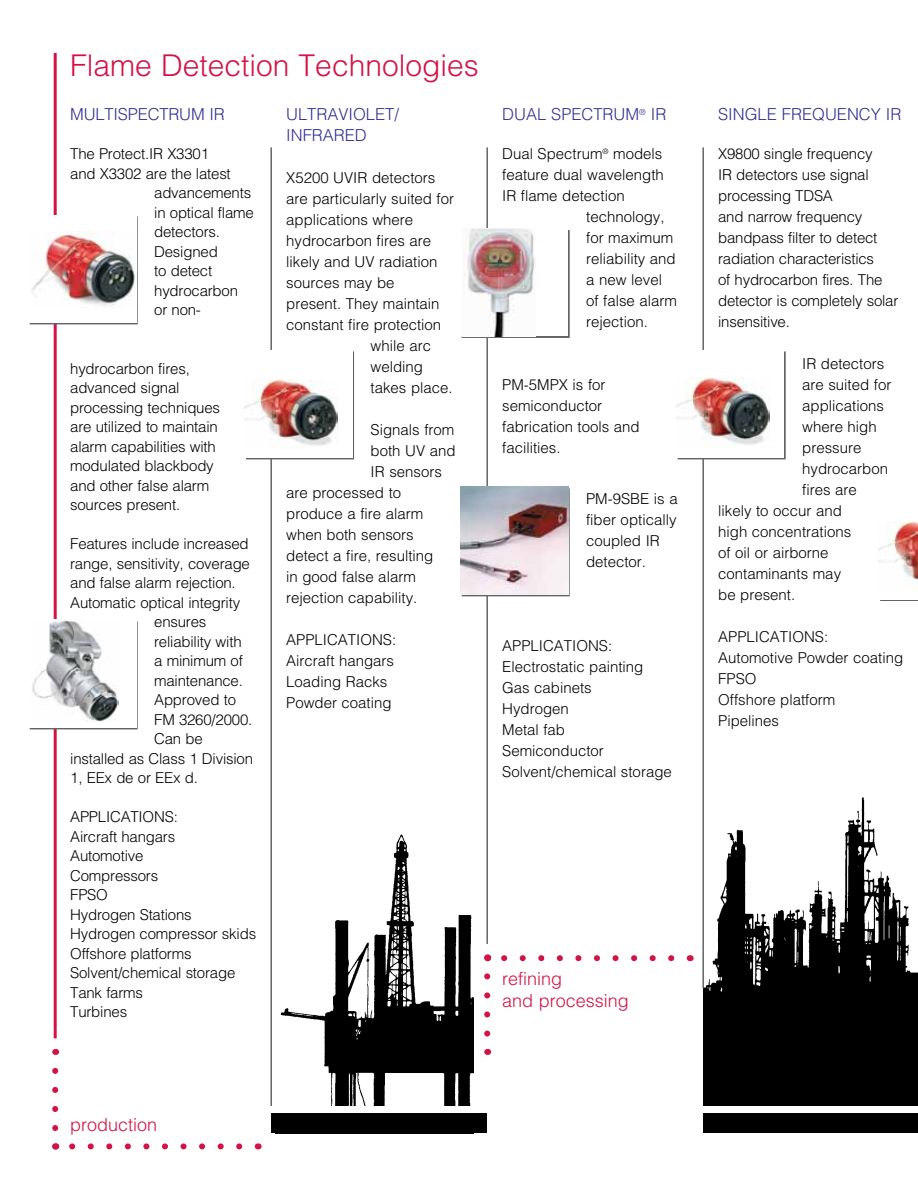
<style>
.page{position:relative;width:918px;height:1188px;background:#fff}
.page>*{position:absolute;margin:0;border:0;box-sizing:border-box;transform-origin:0 0}
.t1{font:300 30px "Helvetica LT Std";color:#d31245}
.t2{font:300 18px/21.6px "Helvetica LT Std";color:#d31245}
.t3{font:300 16.5px/21px "Helvetica LT Std";color:#333092}
.t4{font:300 15px/21px "Helvetica LT Std";color:#000}
</style>
<div class="page">
<img style="left:280px;top:834px;width:194px;height:272px">
<div style="left:271px;top:1106px;width:216px;height:27px;background:#000"></div>
<div style="left:385px;top:1073px;width:58px;height:36px;background:#fff"></div>
<svg style="left:501px;top:955px;width:170px;height:6px"></svg>
<svg style="left:484px;top:976px;width:6px;height:61px"></svg>
<hr style="left:486px;top:147px;width:2px;height:797px;background:#636466">
<hr style="left:54px;top:53px;width:3px;height:985px;background:#d31245">
<svg style="left:30px;top:216px;width:108px;height:108px"></svg>
<div style="left:28px;top:215px;width:108px;height:108px;background:#fff"></div>
<img style="left:31px;top:232px;width:104px;height:76px">
<svg style="left:52px;top:1071px;width:6px;height:60px"></svg>
<svg style="left:69px;top:1143px;width:170px;height:6px"></svg>
<svg style="left:30px;top:621px;width:108px;height:108px"></svg>
<div style="left:28px;top:620px;width:108px;height:108px;background:#fff"></div>
<img style="left:32px;top:620px;width:87px;height:102px">
<svg style="left:462px;top:488px;width:108px;height:108px"></svg>
<img style="left:460px;top:486px;width:108px;height:108px">
<img style="left:703px;top:797px;width:214px;height:336px">
<svg style="left:462px;top:230px;width:108px;height:108px"></svg>
<div style="left:460px;top:228px;width:108px;height:108px;background:#fff"></div>
<img style="left:464px;top:228px;width:72px;height:108px">
<hr style="left:270px;top:147px;width:2px;height:966px;background:#636466">
<div style="left:245px;top:350px;width:108px;height:108px;background:#fff"></div>
<img style="left:245px;top:380px;width:92px;height:66px">
<hr style="left:917px;top:147px;width:1px;height:986px;background:#636466">
<hr style="left:702px;top:147px;width:2px;height:841px;background:#636466">
<svg style="left:678px;top:351px;width:108px;height:108px"></svg>
<div style="left:676px;top:350px;width:108px;height:108px;background:#fff"></div>
<img style="left:676px;top:378px;width:93px;height:67px">
<div style="left:879px;top:492px;width:39px;height:108px;background:#fff"></div>
<img style="left:879px;top:521px;width:39px;height:61px">
<div style="left:269px;top:1106px;width:649px;height:7px;background:#fff"></div>
<h1 class="t1" style="left:70px;top:47px;width:410px">Flame Detection Technologies</h1>
<p class="t3" style="left:70px;top:104px;width:69px">MULTISPECTR</p>
<p class="t3" style="left:179px;top:104px;width:38px">UM IR</p>
<p class="t4" style="left:70px;top:143px;width:140px">The Protect.IR X3301</p>
<p class="t4" style="left:70px;top:163px;width:162px">and X3302 are the latest</p>
<p class="t4" style="left:154px;top:182px;width:99px">advancements</p>
<p class="t4" style="left:154px;top:202px;width:101px">in optical flame</p>
<p class="t4" style="left:154px;top:221px;width:67px">detectors.</p>
<p class="t4" style="left:154px;top:241px;width:65px">Designed</p>
<p class="t4" style="left:154px;top:260px;width:60px">to detect</p>
<p class="t4" style="left:154px;top:280px;width:85px">hydrocarbon</p>
<p class="t4" style="left:154px;top:299px;width:48px">or non-</p>
<p class="t4" style="left:70px;top:359px;width:151px;line-height:19.5px">hydrocarbon fires, advanced signal processing techniques are utilized to maintain alarm capabilities with modulated blackbody and other false alarm sources present.</p>
<p class="t4" style="left:70px;top:533px;width:180px">Features include increased</p>
<p class="t4" style="left:70px;top:553px;width:181px">range, sensitivity, coverage</p>
<p class="t4" style="left:70px;top:572px;width:167px">and false alarm rejection.</p>
<p class="t4" style="left:70px;top:592px;width:171px">Automatic optical integrity</p>
<p class="t4" style="left:154px;top:611px;width:54px">ensures</p>
<p class="t4" style="left:154px;top:631px;width:89px">reliability with</p>
<p class="t4" style="left:154px;top:650px;width:90px">a minimum of</p>
<p class="t4" style="left:154px;top:670px;width:90px">maintenance.</p>
<p class="t4" style="left:154px;top:689px;width:83px">Approved to</p>
<p class="t4" style="left:154px;top:709px;width:100px">FM 3260/2000.</p>
<p class="t4" style="left:154px;top:728px;width:50px">Can be</p>
<p class="t4" style="left:70px;top:748px;width:184px">installed as Class 1 Division</p>
<p class="t4" style="left:70px;top:767px;width:129px">1, EEx de or EEx d.</p>
<p class="t4" style="left:70px;top:807px;width:188px;line-height:19.5px">Applications:<br>Aircraft hangars<br>Automotive<br>Compressors<br>FPSO<br>Hydrogen Stations<br>Hydrogen compressor skids<br>Offshore platforms<br>Solvent/chemical storage<br>Tank farms<br>Turbines</p>
<p class="t3" style="left:286px;top:104px;width:114px">Ultraviolet/ infrared</p>
<p class="t4" style="left:286px;top:167px;width:67px">X5200 UVIR</p>
<p class="t4" style="left:372px;top:167px;width:65px">detectors</p>
<p class="t4" style="left:286px;top:188px;width:169px">are particularly suited for</p>
<p class="t4" style="left:286px;top:209px;width:129px">applications where</p>
<p class="t4" style="left:286px;top:230px;width:147px">hydrocarbon fires are</p>
<p class="t4" style="left:286px;top:251px;width:153px">likely and UV radiation</p>
<p class="t4" style="left:286px;top:272px;width:110px">sources may be</p>
<p class="t4" style="left:286px;top:293px;width:155px">present. They maintain</p>
<p class="t4" style="left:286px;top:314px;width:157px">constant fire protection</p>
<p class="t4" style="left:371px;top:335px;width:62px">while arc</p>
<p class="t4" style="left:371px;top:356px;width:54px">welding</p>
<p class="t4" style="left:371px;top:377px;width:84px">takes place.</p>
<p class="t4" style="left:371px;top:419px;width:85px">Signals from</p>
<p class="t4" style="left:371px;top:440px;width:87px">both UV and</p>
<p class="t4" style="left:371px;top:461px;width:73px">IR sensors</p>
<p class="t4" style="left:286px;top:482px;width:117px">are processed to</p>
<p class="t4" style="left:286px;top:503px;width:139px">produce a fire alarm</p>
<p class="t4" style="left:286px;top:524px;width:129px">when both sensors</p>
<p class="t4" style="left:286px;top:545px;width:149px">detect a fire, resulting</p>
<p class="t4" style="left:286px;top:566px;width:131px">in good false alarm</p>
<p class="t4" style="left:286px;top:587px;width:133px">rejection capability.</p>
<p class="t4" style="left:286px;top:629px;width:112px">Applications:<br>Aircraft hangars<br>Loading Racks<br>Powder coating</p>
<p class="t3" style="left:502px;top:104px;width:157px">Dual Spectru m<sup>®</sup> IR</p>
<p class="t4" style="left:502px;top:143px;width:162px">Dual Spectrum<sup>®</sup> models</p>
<p class="t4" style="left:502px;top:164px;width:163px">feature dual wavelength</p>
<p class="t4" style="left:502px;top:185px;width:124px">IR flame detection</p>
<p class="t4" style="left:586px;top:206px;width:80px">technology,</p>
<p class="t4" style="left:586px;top:227px;width:89px">for maximum</p>
<p class="t4" style="left:586px;top:248px;width:91px">reliability and</p>
<p class="t4" style="left:586px;top:269px;width:77px">a new level</p>
<p class="t4" style="left:586px;top:290px;width:92px">of false alarm</p>
<p class="t4" style="left:586px;top:311px;width:63px">rejection.</p>
<p class="t4" style="left:502px;top:374px;width:139px">PM-5MPX is for semiconductor fabrication tools and facilities.</p>
<p class="t4" style="left:586px;top:488px;width:93px">PM-9SBE is a fiber optically coupled IR detector.</p>
<p class="t4" style="left:502px;top:635px;width:171px">Applications:<br>Electrostatic painting<br>Gas cabinets<br>Hydrogen<br>M etal fab<br>Semiconductor<br>Solvent/chemical storage</p>
<p class="t2" style="left:502px;top:968px;width:128px">refining<br>and processing</p>
<p class="t2" style="left:70px;top:1114px;width:89px">production</p>
<p class="t3" style="left:718px;top:104px;width:176px">Sing le frequ ency IR</p>
<p class="t4" style="left:718px;top:143px;width:182px">X9800 single frequency<br>IR detectors use signal processing TDSA<br>and narrow frequency bandpass filter to detect radiation characteristics<br>of hydrocarbon fires. The detector is completely solar insensitive.</p>
<p class="t4" style="left:802px;top:353px;width:84px">IR detectors</p>
<p class="t4" style="left:802px;top:374px;width:91px">are suited for</p>
<p class="t4" style="left:802px;top:395px;width:83px">applications</p>
<p class="t4" style="left:802px;top:416px;width:76px">where high</p>
<p class="t4" style="left:802px;top:437px;width:61px">pressure</p>
<p class="t4" style="left:802px;top:458px;width:87px">hydrocarbon</p>
<p class="t4" style="left:802px;top:479px;width:56px">fires are</p>
<p class="t4" style="left:718px;top:500px;width:125px">likely to occur and</p>
<p class="t4" style="left:718px;top:521px;width:134px">high concentrations</p>
<p class="t4" style="left:718px;top:542px;width:112px">of oil or airborne</p>
<p class="t4" style="left:718px;top:563px;width:124px">contaminants may</p>
<p class="t4" style="left:718px;top:584px;width:79px">be present.</p>
<p class="t4" style="left:718px;top:626px;width:187px">Applications:<br>Automotive Powder coating<br>FPSO<br>Offshore platform<br>Pipelines</p>
</div>
